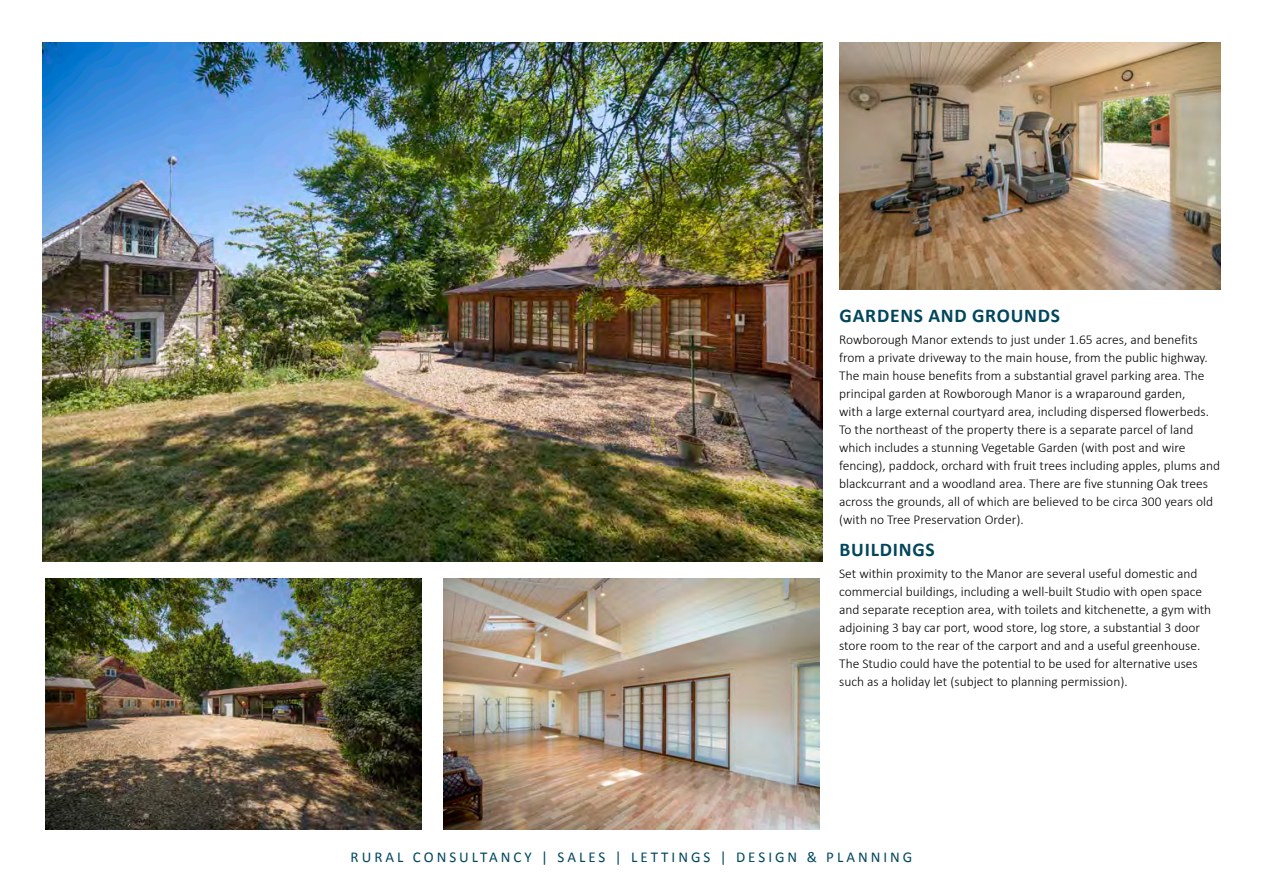
<style>
.page{position:relative;width:1263px;height:893px;background:#fff}
.page>*{position:absolute;margin:0;border:0;box-sizing:border-box;transform-origin:0 0}
.t1{font:700 19.5px "Calibri";letter-spacing:.04em;color:#00465c}
.t2{font:15px "Calibri";letter-spacing:.2em;color:#00465c}
.t3{font:300 13.5px/18px "Calibri";color:#000}
</style>
<div class="page">
<img style="left:43px;top:43px;width:779px;height:518px">
<img style="left:45px;top:578px;width:376px;height:251px">
<img style="left:443px;top:578px;width:377px;height:251px">
<img style="left:839px;top:43px;width:381px;height:246px">
<h1 class="t1" style="left:839px;top:301px;width:222px">GARDENS AND GROUNDS</h1>
<p class="t3" style="left:839px;top:330px;width:383px">Rowborough Manor extends to just under 1.65 acres, and benefits from a private driveway to the main house, from the public highway.<br>The main house benefits from a substantial gravel parking area. The principal garden at Rowborough Manor is a wraparound garden,<br>with a large external courtyard area, including dispersed flowerbeds.<br>To the northeast of the property there is a separate parcel of land which includes a stunning Vegetable Garden (with post and wire fencing), paddock, orchard with fruit trees including apples, plums and blackcurrant and a woodland area. There are five stunning Oak trees across the grounds, all of which are believed to be circa 300 years old (with no Tree Preservation Order).</p>
<h1 class="t1" style="left:839px;top:535px;width:97px">BUILDINGS</h1>
<p class="t3" style="left:839px;top:564px;width:374px">Set within proximity to the Manor are several useful domestic and commercial buildings, including a well-built Studio with open space and separate reception area, with toilets and kitchenette, a gym with adjoining 3 bay car port, wood store, log store, a substantial 3 door store room to the rear of the carport and and a useful greenhouse.<br>The Studio could have the potential to be used for alternative uses such as a holiday let (subject to planning permission).</p>
<p class="t2" style="left:351px;top:847px;width:563px">RURAL CONSULTANCY | SALES | LETTINGS | DESIGN &amp; PLANNING</p>
</div>
